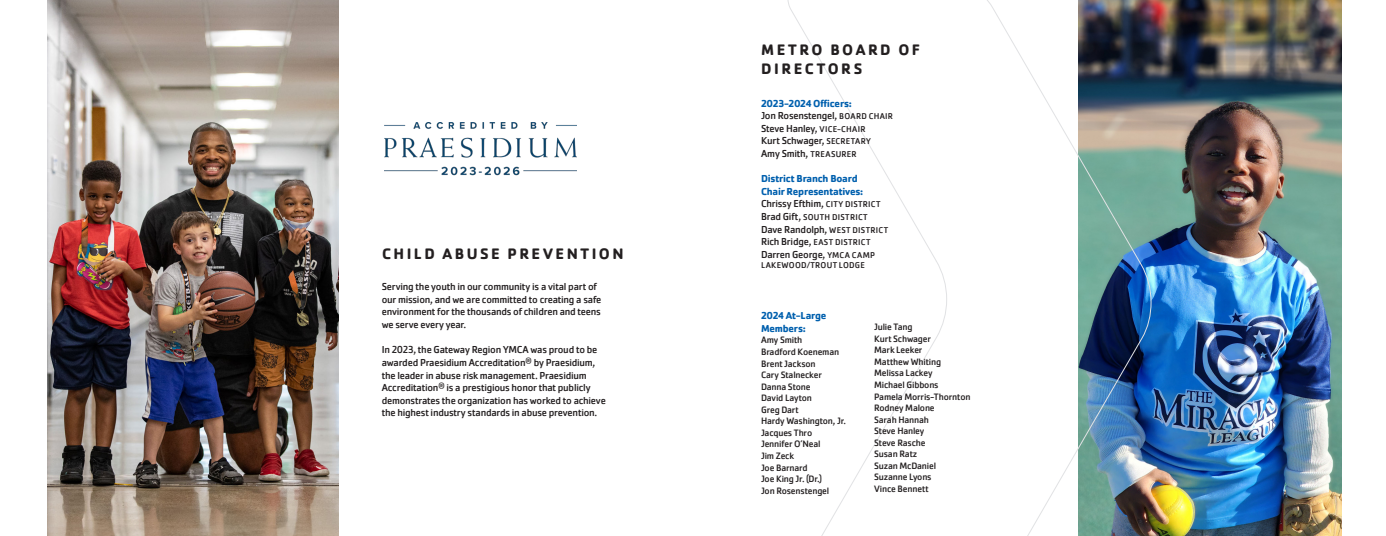
<style>
.page{position:relative;width:1386px;height:536px;background:#fff}
.page>*{position:absolute;margin:0;border:0;box-sizing:border-box;transform-origin:0 0}
.t1{font:700 15.75px/18.9px "Cachet Pro";letter-spacing:.155em;color:#231f20}
.t2{font:10.5px/12.6px "Cachet Pro";letter-spacing:-.025em;color:#231f20}
.t3{font:700 10.5px/12.6px "Cachet Pro";letter-spacing:-.02em;color:#0160ae}
.t4{font:9.62px "Cachet Pro";letter-spacing:-.02em;color:#231f20}
.t5{font:8.75px "Cachet Pro";letter-spacing:.025em;color:#231f20}
.s1{font-size:8.75px}
.s2{font-size:10.5px}
</style>
<div class="page">
<img style="left:1152px;top:0;width:190px;height:536px">
<img style="left:385px;top:122px;width:192px;height:54px">
<img style="left:47px;top:0;width:292px;height:536px">
<svg style="left:787px;top:0;width:365px;height:536px"></svg>
<p class="t1" style="left:382px;top:244px;width:243px">CHILD ABUSE PREVENTION</p>
<p class="t2" style="left:382px;top:280px;width:221px">Serving the youth in our community is a vital part of our mission, and we are committed to creating a safe environment for the thousands of children and teens we serve every year.</p>
<p class="t2" style="left:382px;top:343px;width:226px">In 2023, the Gateway Region YMCA was proud to be awarded Praesidium Accreditation<sup>®</sup> by Praesidium, the leader in abuse risk management. Praesidium Accreditation<sup>®</sup> is a prestigious honor that publicly demonstrates the organization has worked to achieve the highest industry standards in abuse prevention.</p>
<p class="t1" style="left:761px;top:40px;width:160px">METRO BOARD OF<br>DIRECTORS</p>
<p class="t3" style="left:761px;top:97px;width:92px">2023-2024 Officers:</p>
<p class="t2" style="left:761px;top:109px;width:133px">Jon Rosenstengel, <span class="s1">BOARD CHAIR</span></p>
<p class="t2" style="left:761px;top:122px;width:106px">Steve Hanley, <span class="s1">VICE-CHAIR</span></p>
<p class="t2" style="left:761px;top:135px;width:111px">Kurt Schwager, <span class="s1">SECRETARY</span></p>
<p class="t2" style="left:761px;top:147px;width:97px">Amy Smith, <span class="s1">TREASURER</span></p>
<p class="t3" style="left:761px;top:172px;width:98px">District Branch Board</p>
<p class="t3" style="left:761px;top:185px;width:104px">Chair Representatives:</p>
<p class="t2" style="left:761px;top:198px;width:121px">Chrissy Efthim, <span class="s1">CITY DISTRICT</span></p>
<p class="t5" style="left:761px;top:212px;width:108px"><span class="s2">Brad Gift,</span> SOUTH DISTRICT</p>
<p class="t2" style="left:761px;top:223px;width:129px">Dave Randolph, <span class="s1">WEST DISTRICT</span></p>
<p class="t5" style="left:761px;top:237px;width:111px"><span class="s2">Rich Bridge,</span> EAST DISTRICT</p>
<p class="t2" style="left:761px;top:248px;width:116px">Darren George, <span class="s1">YMCA CAMP</span></p>
<p class="t5" style="left:761px;top:260px;width:105px">LAKEWOOD/TROUT LODGE</p>
<p class="t3" style="left:761px;top:309px;width:67px">2024 At-Large<br>Members:</p>
<p class="t4" style="left:761px;top:334px;width:43px">Amy Smith</p>
<p class="t4" style="left:761px;top:346px;width:80px">Bradford Koeneman</p>
<p class="t4" style="left:761px;top:357px;width:56px">Brent Jackson</p>
<p class="t4" style="left:761px;top:369px;width:62px">Cary Stalnecker</p>
<p class="t4" style="left:761px;top:380px;width:51px">Danna Stone</p>
<p class="t4" style="left:761px;top:392px;width:53px">David Layton</p>
<p class="t4" style="left:761px;top:404px;width:39px">Greg Dart</p>
<p class="t4" style="left:761px;top:415px;width:87px">Hardy Washington, Jr.</p>
<p class="t4" style="left:761px;top:427px;width:53px">Jacques Thro</p>
<p class="t4" style="left:761px;top:438px;width:61px">Jennifer O’Neal</p>
<p class="t4" style="left:761px;top:450px;width:35px">Jim Zeck</p>
<p class="t4" style="left:761px;top:461px;width:48px">Joe Barnard</p>
<p class="t4" style="left:761px;top:473px;width:63px">Joe King Jr. (Dr.)</p>
<p class="t4" style="left:761px;top:484px;width:70px">Jon Rosenstengel</p>
<p class="t4" style="left:874px;top:321px;width:40px">Julie Tang</p>
<p class="t4" style="left:874px;top:333px;width:58px">Kurt Schwager</p>
<p class="t4" style="left:874px;top:344px;width:50px">Mark Leeker</p>
<p class="t4" style="left:874px;top:356px;width:69px">Matthew Whiting</p>
<p class="t4" style="left:874px;top:367px;width:60px">Melissa Lackey</p>
<p class="t4" style="left:874px;top:379px;width:66px">Michael Gibbons</p>
<p class="t4" style="left:874px;top:390px;width:98px">Pamela Morris-Thornton</p>
<p class="t4" style="left:874px;top:402px;width:62px">Rodney Malone</p>
<p class="t4" style="left:874px;top:413px;width:56px">Sarah Hannah</p>
<p class="t4" style="left:874px;top:425px;width:52px">Steve Hanley</p>
<p class="t4" style="left:874px;top:437px;width:53px">Steve Rasche</p>
<p class="t4" style="left:874px;top:448px;width:45px">Susan Ratz</p>
<p class="t4" style="left:874px;top:460px;width:63px">Suzan McDaniel</p>
<p class="t4" style="left:874px;top:471px;width:59px">Suzanne Lyons</p>
<p class="t4" style="left:874px;top:483px;width:56px">Vince Bennett</p>
</div>
